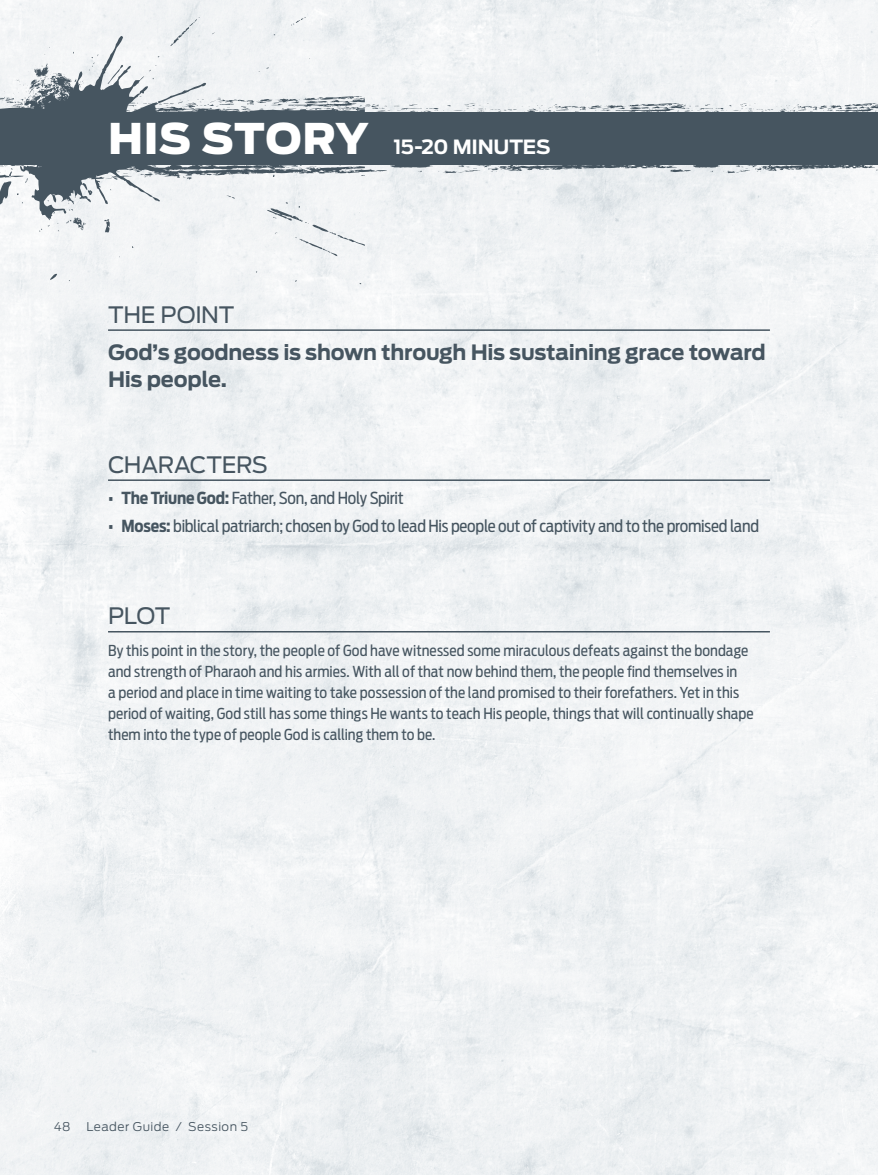
<style>
.page{position:relative;width:878px;height:1175px;background:#fff}
.page>*{position:absolute;margin:0;border:0;box-sizing:border-box;transform-origin:0 0}
.header1{font:22.5px "Antenna";letter-spacing:-.015em;color:#465560}
.subhead1{font:700 21px/27px "Antenna";letter-spacing:-.015em;color:#465560}
.body_no_indent{font:700 19.5px "Antenna";letter-spacing:-.015em;color:#fff}
.t1{font:16.5px "Antenna Cond";letter-spacing:-.015em;color:#465560}
.body2{font:15px/21px "Antenna Cond";letter-spacing:.005em;color:#465560}
.t2{font:300 12px "Antenna";letter-spacing:.04em;color:#465560}
.s1{font-weight:900;font-size:42px}
.s2{font-weight:700}
</style>
<div class="page">
<img style="left:0;top:0;width:878px;height:1174px">
<svg style="left:0;top:17px;width:365px;height:267px;fill:#f2f4f5"></svg>
<svg style="left:0;top:43px;width:877px;height:143px"></svg>
<hr style="left:108px;top:329px;width:662px;height:2px;background:#465560">
<hr style="left:108px;top:479px;width:662px;height:2px;background:#465560">
<hr style="left:108px;top:631px;width:662px;height:1px;background:#465560">
<p class="body_no_indent" style="left:108px;top:135px;width:444px"><span class="s1">HIS STORY</span> 15-20 MINUTES</p>
<p class="header1" style="left:108px;top:301px;width:128px">THE POINT</p>
<p class="subhead1" style="left:108px;top:339px;width:659px">God’s goodness is shown through His sustaining grace toward<br>His people.</p>
<p class="header1" style="left:108px;top:451px;width:161px">CHARACTERS</p>
<p class="t1" style="left:108px;top:488px;width:297px"><span class="s2">• The Triune God:</span> Father, Son, and Holy Spirit</p>
<p class="t1" style="left:108px;top:516px;width:652px"><span class="s2">• Moses:</span> biblical patriarch; chosen by God to lead His people out of captivity and to the promised land</p>
<p class="header1" style="left:108px;top:602px;width:64px">PLOT</p>
<p class="body2" style="left:108px;top:640px;width:647px">By this point in the story, the people of God have witnessed some miraculous defeats against the bondage and strength of Pharaoh and his armies. With all of that now behind them, the people find themselves in<br>a period and place in time waiting to take possession of the land promised to their forefathers. Yet in this period of waiting, God still has some things He wants to teach His people, things that will continually shape them into the type of people God is calling them to be.</p>
<p class="t2" style="left:54px;top:1119px;width:18px">48</p>
<p class="t2" style="left:86px;top:1119px;width:163px">Leader Guide / Session 5</p>
</div>
